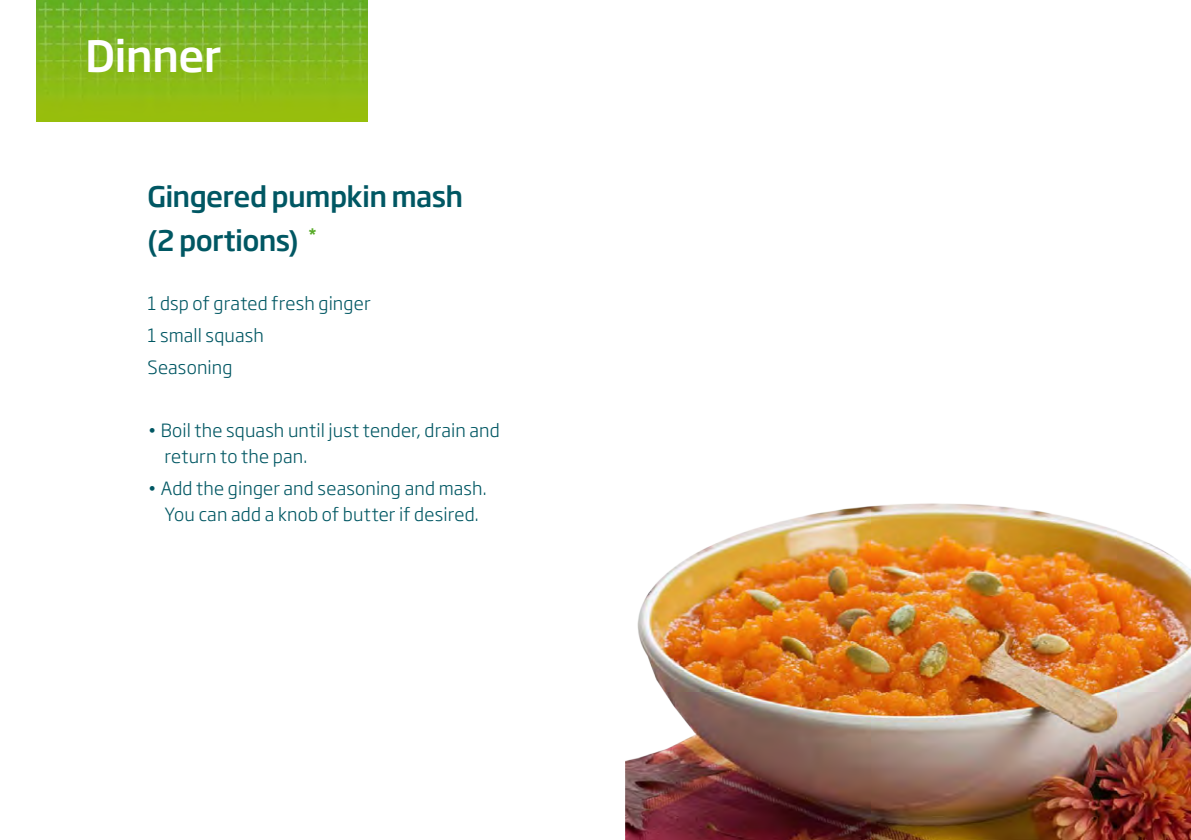
<style>
.page{position:relative;width:1191px;height:840px;background:#fff}
.page>*{position:absolute;margin:0;border:0;box-sizing:border-box;transform-origin:0 0}
.t1{font:500 42.6px "Soho Gothic Pro";letter-spacing:-.02em;color:#fff}
.t2{font:500 28px/44px "Soho Gothic Pro";letter-spacing:-.025em;color:#005763}
.t3{font:300 18px/31.6px "Soho Gothic Pro";letter-spacing:.01em;color:#005763}
</style>
<div class="page">
<img style="left:36px;top:0;width:331px;height:121px">
<img style="left:626px;top:503px;width:565px;height:336px">
<h1 class="t1" style="left:85px;top:22px;width:137px">Dinner</h1>
<h2 class="t2" style="left:147px;top:172px;width:317px">Gingered pumpkin mash (2 portions) <sup>*</sup></h2>
<p class="t3" style="left:147px;top:286px;width:224px">1 dsp of grated fresh ginger<br>1 small squash<br>Seasoning</p>
<p class="t3" style="left:164px;top:416px;width:337px;line-height:26px;text-indent:-17px">• Boil the squash until just tender, drain and return to the pan.</p>
<p class="t3" style="left:147px;top:474px;width:341px;line-height:26px;text-align:center">• Add the ginger and seasoning and mash.<br>You can add a knob of butter if desired.</p>
</div>
